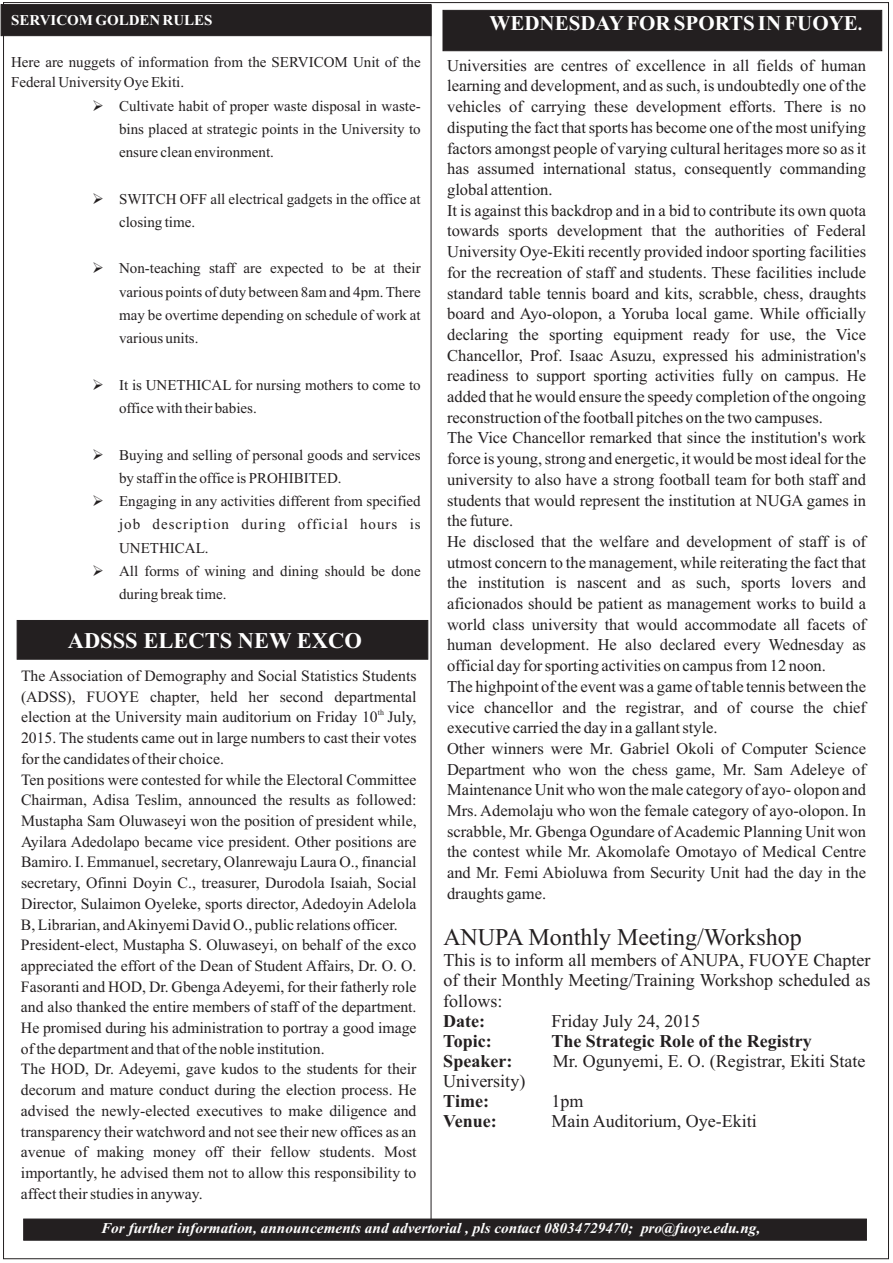
<style>
.page{position:relative;width:893px;height:1263px;background:#fff}
.page>*{position:absolute;margin:0;border:0;box-sizing:border-box;transform-origin:0 0}
.t1{font:24px "Times New Roman";color:#231f20}
.t2{font:700 22.5px "Times New Roman";color:#fff}
.t3{font:700 21px "Times New Roman";color:#fff}
.t4{font:18px/20.7px "Times New Roman";color:#231f20;text-align:justify}
.t5{font:700 18px "Times New Roman";color:#231f20}
.t6{font:16.5px/20.7px "Times New Roman";color:#231f20}
.t7{font:15.75px/20.7px "Times New Roman";color:#231f20}
.t8{font:15px/23.2px "Times New Roman";color:#231f20}
.t9{font:italic 700 15px "Times New Roman";color:#fff}
.t10{font:700 15px "Times New Roman";color:#fff}
.t11{font:7.8px "Times New Roman";color:#231f20}
.s1{font-size:18px}
</style>
<div class="page">
<div style="left:23px;top:1219px;width:844px;height:21px;background:#231f20"></div>
<hr style="left:431px;top:5px;width:1px;height:1214px;background:#231f20">
<div style="left:1px;top:4px;width:430px;height:32px;background:#231f20"></div>
<div style="left:443px;top:10px;width:439px;height:41px;background:#231f20"></div>
<div style="left:17px;top:620px;width:411px;height:39px;background:#231f20"></div>
<p class="t10" style="left:11px;top:15px;width:203px">SERVICOM GOLDEN RULES</p>
<p class="t8" style="left:11px;top:53px;width:411px;line-height:20.7px">Here are nuggets of information from the SERVICOM Unit of the<br>Federal UniversityOye Ekiti.</p>
<p class="t8" style="left:119px;top:95px;width:303px;text-align:justify">Cultivate habit of proper waste disposal in waste&shy;bins placed at strategic points in the University to ensure clean environment.</p>
<p class="t8" style="left:119px;top:188px;width:303px;text-indent:-27px">➢SWITCH OFF all electrical gadgets in the office at closing time.</p>
<p class="t8" style="left:119px;top:258px;width:303px;text-align:justify;text-indent:-27px">➢Non-teaching staff are expected to be at their various points of duty between 8am and 4pm. There may be overtime depending on schedule of work at various units.</p>
<p class="t8" style="left:119px;top:374px;width:303px;text-indent:-27px">➢It is UNETHICAL for nursing mothers to come to office with their babies.</p>
<p class="t8" style="left:92px;top:444px;width:330px">➢Buying and selling of personal goods and services</p>
<p class="t8" style="left:119px;top:468px;width:303px">by staff in the office is PROHIBITED.<br>Engaging in any activities different from specified job description during official hours is</p>
<p class="t8" style="left:119px;top:537px;width:303px">UNETHICAL.<br>All forms of wining and dining should be done during break time.</p>
<h2 class="t2" style="left:68px;top:633px;width:296px">ADSSS ELECTS NEW EXCO</h2>
<p class="t7" style="left:21px;top:667px;width:397px">The Association of Demography and Social Statistics Students (ADSS), FUOYE chapter, held her second departmental</p>
<p class="t11" style="left:378px;top:709px;width:8px">th</p>
<p class="t7" style="left:21px;top:708px;width:397px">election at the University main auditorium on Friday 10 July, 2015. The students came out in large numbers to cast their votes for the candidates of their choice.<br>Ten positions were contested for while the Electoral Committee Chairman, Adisa Teslim, announced the results as followed:<br>Mustapha Sam Oluwaseyi won the position of president while, Ayilara Adedolapo became vice president. Other positions are Bamiro. I. Emmanuel, secretary, Olanrewaju Laura O., financial secretary, Ofinni Doyin C., treasurer, Durodola Isaiah, Social Director, Sulaimon Oyeleke, sports director, Adedoyin Adelola B, Librarian, and Akinyemi David O., public relations officer.<br>President-elect, Mustapha S. Oluwaseyi, on behalf of the exco appreciated the effort of the Dean of Student Affairs, Dr. O. O.<br>Fasoranti and HOD, Dr. Gbenga Adeyemi, for their fatherly role and also thanked the entire members of staff of the department.<br>He promised during his administration to portray a good image of the department and that of the noble institution.<br>The HOD, Dr. Adeyemi, gave kudos to the students for their decorum and mature conduct during the election process. He advised the newly-elected executives to make diligence and transparency their watchword and not see their new offices as an avenue of making money off their fellow students. Most importantly, he advised them not to allow this responsibility to affect their studies in anyway.</p>
<p class="t3" style="left:489px;top:16px;width:375px">WEDNESDAYFOR SPORTS IN FUOYE<span class="s1">.</span></p>
<p class="t6" style="left:447px;top:56px;width:421px">Universities are centres of excellence in all fields of human learning and development, and as such, is undoubtedly one of the vehicles of carrying these development efforts. There is no disputing the fact that sports has become one of the most unifying factors amongst people of varying cultural heritages more so as it has assumed international status, consequently commanding global attention.<br>It is against this backdrop and in a bid to contribute its own quota towards sports development that the authorities of Federal University Oye-Ekiti recently provided indoor sporting facilities for the recreation of staff and students. These facilities include standard table tennis board and kits, scrabble, chess, draughts board and Ayo-olopon, a Yoruba local game. While officially declaring the sporting equipment ready for use, the Vice Chancellor, Prof. Isaac Asuzu, expressed his administration's readiness to support sporting activities fully on campus. He added that he would ensure the speedy completion of the ongoing reconstruction of the football pitches on the two campuses.<br>The Vice Chancellor remarked that since the institution's work force is young, strong and energetic, it would be most ideal for the university to also have a strong football team for both staff and students that would represent the institution at NUGA games in the future.<br>He disclosed that the welfare and development of staff is of utmost concern to the management, while reiterating the fact that the institution is nascent and as such, sports lovers and aficionados should be patient as management works to build a world class university that would accommodate all facets of human development. He also declared every Wednesday as official day for sporting activities on campus from 12 noon.<br>The highpoint of the event was a game of table tennis between the vice chancellor and the registrar, and of course the chief executive carried the day in a gallant style.<br>Other winners were Mr. Gabriel Okoli of Computer Science Department who won the chess game, Mr. Sam Adeleye of Maintenance Unit who won the male category of ayo- olopon and Mrs. Ademolaju who won the female category of ayo-olopon. In scrabble, Mr. Gbenga Ogundare of Academic Planning Unit won the contest while Mr. Akomolafe Omotayo of Medical Centre and Mr. Femi Abioluwa from Security Unit had the day in the draughts game.</p>
<h1 class="t1" style="left:443px;top:928px;width:360px">ANUPA Monthly Meeting/Workshop</h1>
<p class="t4" style="left:443px;top:951px;width:429px">This is to inform all members of ANUPA, FUOYE Chapter of their Monthly Meeting/Training Workshop scheduled as follows:</p>
<p class="t5" style="left:443px;top:1015px;width:43px">Date:</p>
<p class="t4" style="left:551px;top:1012px;width:151px">Friday July 24, 2015</p>
<p class="t5" style="left:443px;top:1035px;width:50px">Topic:</p>
<p class="t5" style="left:551px;top:1035px;width:262px">The Strategic Role of the Registry</p>
<p class="t5" style="left:443px;top:1055px;width:70px">Speaker:</p>
<p class="t4" style="left:553px;top:1052px;width:314px">Mr. Ogunyemi, E. O. (Registrar, Ekiti State</p>
<p class="t4" style="left:443px;top:1072px;width:83px">University)</p>
<p class="t5" style="left:443px;top:1094px;width:47px">Time:</p>
<p class="t4" style="left:551px;top:1092px;width:34px">1pm</p>
<p class="t5" style="left:443px;top:1114px;width:55px">Venue:</p>
<p class="t4" style="left:551px;top:1112px;width:207px">Main Auditorium, Oye-Ekiti</p>
<p class="t9" style="left:101px;top:1223px;width:661px">For further information, announcements and advertorial , pls contact 08034729470; pro@fuoye.edu.ng,</p>
</div>
